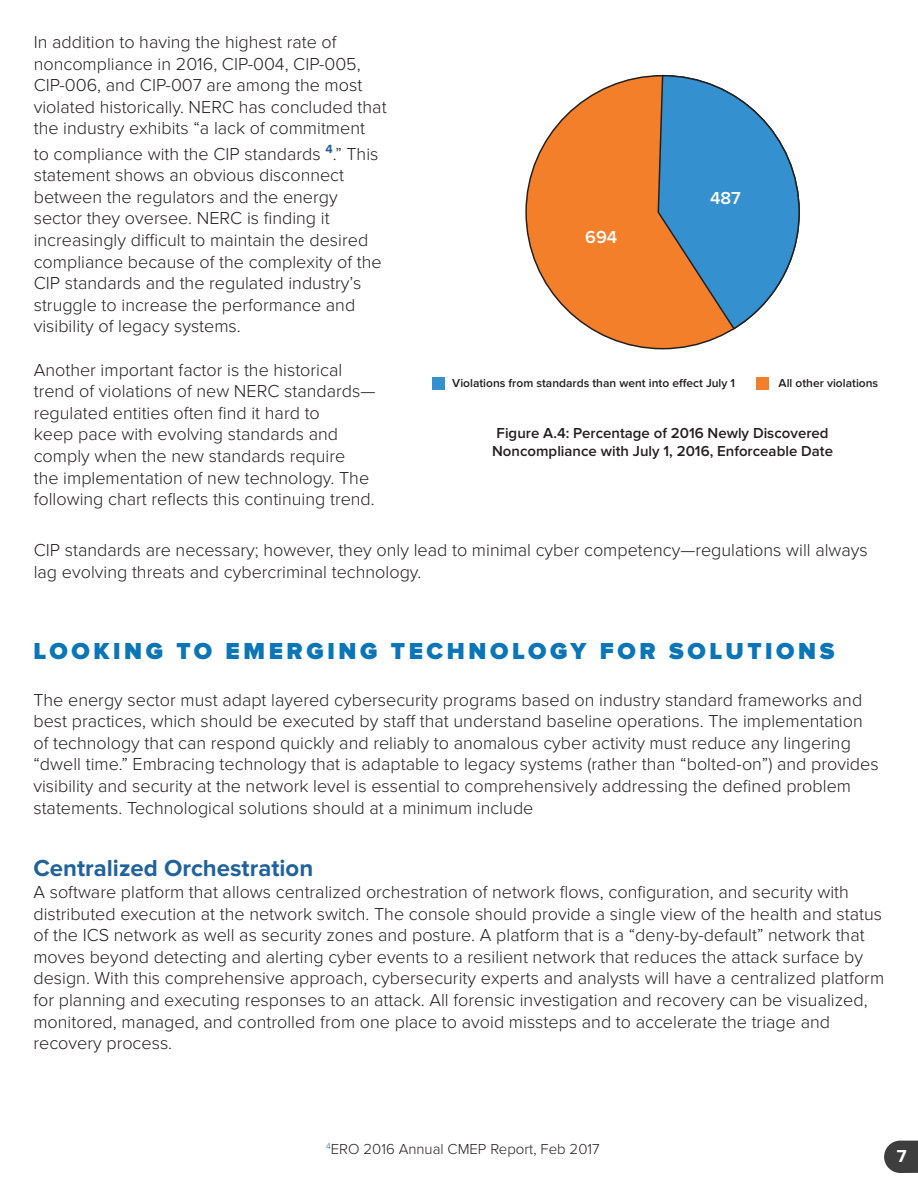
<style>
.page{position:relative;width:918px;height:1188px;background:#fff}
.page>*{position:absolute;margin:0;border:0;box-sizing:border-box;transform-origin:0 0}
.t1{font:900 24px "Proxima Nova";letter-spacing:.15em;color:#0a75b7}
.t2{font:700 24px "Proxima Nova";color:#20629c}
.t3{font:300 18px/21.6px "Proxima Nova";color:#231f20}
.t4{font:600 18px "Proxima Nova";color:#fff}
.t5{font:700 18px "Proxima Nova";color:#fff}
.t6{font:600 15px "Proxima Nova";color:#231f20}
.t7{font:300 15px "Proxima Nova";color:#231f20}
.t8{font:600 12px "Proxima Nova";color:#231f20}
</style>
<div class="page">
<svg style="left:884px;top:1141px;width:34px;height:32px"></svg>
<div style="left:526px;top:76px;width:273px;height:273px;background:#f47f2b;border-radius:50%"></div>
<svg style="left:657px;top:74px;width:143px;height:257px"></svg>
<div style="left:432px;top:377px;width:12px;height:12px;background:#3490ce"></div>
<div style="left:756px;top:377px;width:12px;height:12px;background:#f47f2b"></div>
<p class="t3" style="left:34px;top:32px;width:354px">In addition to having the highest rate of noncompliance in 2016, CIP-004, CIP-005, CIP-006, and CIP-007 are among the most violated historically. NERC has concluded that the industry exhibits “a lack of commitment</p>
<p class="t3" style="left:34px;top:143px;width:350px">to compliance with the CIP standards <sup>4</sup>.” This statement shows an obvious disconnect between the regulators and the energy sector they oversee. NERC is finding it increasingly difficult to maintain the desired compliance because of the complexity of the CIP standards and the regulated industry’s struggle to increase the performance and visibility of legacy systems.</p>
<p class="t3" style="left:34px;top:359px;width:343px">Another important factor is the historical trend of violations of new NERC standards— regulated entities often find it hard to<br>keep pace with evolving standards and comply when the new standards require<br>the implementation of new technology. The following chart reflects this continuing trend.</p>
<p class="t4" style="left:585px;top:227px;width:34px">694</p>
<p class="t4" style="left:710px;top:187px;width:32px">487</p>
<p class="t8" style="left:452px;top:376px;width:284px">Violations from standards than went into effect July 1</p>
<p class="t6" style="left:497px;top:425px;width:334px">Figure A.4: Percentage of 2016 Newly Discovered</p>
<p class="t6" style="left:492px;top:443px;width:342px">Noncompliance with July 1, 2016, Enforceable Date</p>
<p class="t8" style="left:779px;top:376px;width:101px">All other violations</p>
<p class="t3" style="left:34px;top:540px;width:836px">CIP standards are necessary; however, they only lead to minimal cyber competency—regulations will always lag evolving threats and cybercriminal technology.</p>
<p class="t1" style="left:33px;top:637px;width:803px">LOOKING TO EMERGING TECHNOLOGY FOR SOLUTIONS</p>
<p class="t3" style="left:33px;top:689px;width:847px">The energy sector must adapt layered cybersecurity programs based on industry standard frameworks and best practices, which should be executed by staff that understand baseline operations. The implementation of technology that can respond quickly and reliably to anomalous cyber activity must reduce any lingering “dwell time.” Embracing technology that is adaptable to legacy systems (rather than “bolted-on”) and provides visibility and security at the network level is essential to comprehensively addressing the defined problem statements. Technological solutions should at a minimum include</p>
<p class="t2" style="left:33px;top:855px;width:281px">Centralized Orchestration</p>
<p class="t3" style="left:33px;top:882px;width:852px">A software platform that allows centralized orchestration of network flows, configuration, and security with distributed execution at the network switch. The console should provide a single view of the health and status of the ICS network as well as security zones and posture. A platform that is a “deny-by-default” network that moves beyond detecting and alerting cyber events to a resilient network that reduces the attack surface by design. With this comprehensive approach, cybersecurity experts and analysts will have a centralized platform for planning and executing responses to an attack. All forensic investigation and recovery can be visualized, monitored, managed, and controlled from one place to avoid missteps and to accelerate the triage and recovery process.</p>
<p class="t7" style="left:326px;top:1141px;width:275px"><sup>4</sup>ERO 2016 Annual CMEP Report, Feb 2017</p>
<p class="t5" style="left:897px;top:1146px;width:11px">7</p>
</div>
